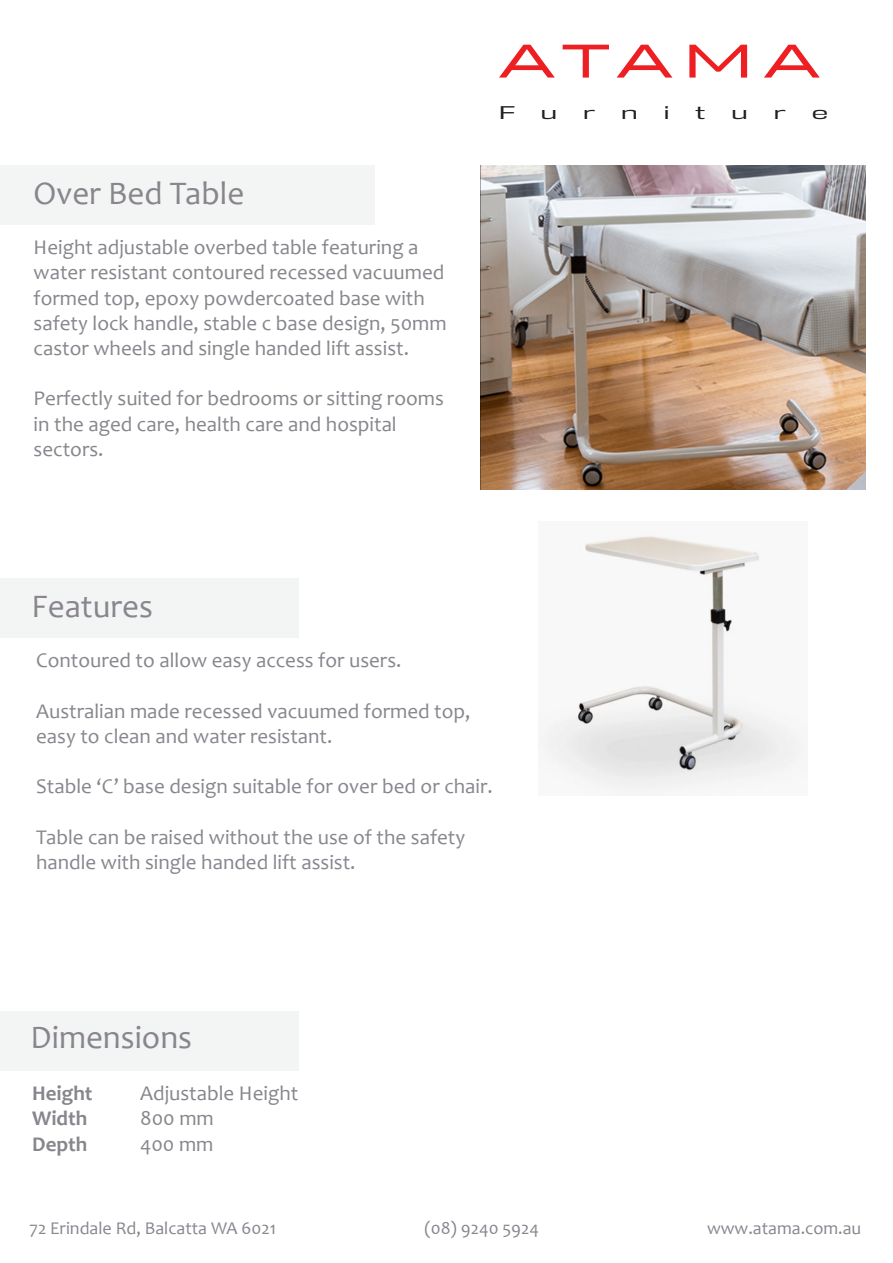
<style>
.page{position:relative;width:893px;height:1263px;background:#fff}
.page>*{position:absolute;margin:0;border:0;box-sizing:border-box;transform-origin:0 0}
.t1{font:500 46.95px "Halogen";letter-spacing:.17em;color:#ee1f23;scale:1.22 1}
.t2{font:33px "Candara";color:#88858c}
.t3{font:21px/25.2px "Candara";color:#88858c}
.t4{font:21px "Candara";color:#88868e}
.t5{font:700 21px "Candara";color:#88858c}
.t6{font:18px "Candara";color:#88868e}
.t7{font:16.95px "DDT Bk";color:#231f20;scale:1.6 1}
</style>
<div class="page">
<div style="left:0;top:578px;width:299px;height:59px;background:#f3f4f4"></div>
<div style="left:0;top:1011px;width:299px;height:60px;background:#f3f4f4"></div>
<div style="left:0;top:165px;width:375px;height:60px;background:#f3f4f4"></div>
<img style="left:481px;top:165px;width:384px;height:324px">
<img style="left:542px;top:535px;width:260px;height:256px">
<p class="t2" style="left:34px;top:173px;width:212px">Over Bed Table</p>
<p class="t3" style="left:34px;top:235px;width:386px">Height adjustable overbed table featuring a</p>
<p class="t3" style="left:34px;top:260px;width:414px">water resistant contoured recessed vacuumed formed top, epoxy powdercoated base with safety lock handle, stable c base design, 50mm castor wheels and single handed lift assist.</p>
<p class="t3" style="left:34px;top:386px;width:412px">Perfectly suited for bedrooms or sitting rooms in the aged care, health care and hospital</p>
<p class="t3" style="left:34px;top:436px;width:71px">sectors.</p>
<p class="t1" style="left:499px;top:32px;width:264px">ATAMA</p>
<p class="t7" style="left:499px;top:102px;width:12px">F</p>
<p class="t7" style="left:540px;top:102px;width:12px">u</p>
<p class="t7" style="left:583px;top:102px;width:9px">r</p>
<p class="t7" style="left:621px;top:102px;width:12px">n</p>
<p class="t7" style="left:663px;top:102px;width:6px">i</p>
<p class="t7" style="left:695px;top:102px;width:8px">t</p>
<p class="t7" style="left:731px;top:102px;width:12px">u</p>
<p class="t7" style="left:774px;top:102px;width:9px">r</p>
<p class="t7" style="left:811px;top:102px;width:12px">e</p>
<p class="t2" style="left:32px;top:585px;width:123px">Features</p>
<p class="t4" style="left:36px;top:647px;width:367px">Contoured to allow easy access for users.</p>
<p class="t4" style="left:36px;top:698px;width:436px">Australian made recessed vacuumed formed top,</p>
<p class="t4" style="left:36px;top:723px;width:298px">easy to clean and water resistant.</p>
<p class="t4" style="left:36px;top:773px;width:458px">Stable ‘C’ base design suitable for over bed or chair.</p>
<p class="t4" style="left:36px;top:824px;width:431px">Table can be raised without the use of the safety</p>
<p class="t4" style="left:36px;top:849px;width:321px">handle with single handed lift assist.</p>
<p class="t2" style="left:31px;top:1017px;width:163px">Dimensions</p>
<p class="t5" style="left:32px;top:1080px;width:62px">Height</p>
<p class="t3" style="left:140px;top:1080px;width:160px">Adjustable Height</p>
<p class="t5" style="left:32px;top:1105px;width:57px">Width</p>
<p class="t3" style="left:140px;top:1106px;width:75px">800 mm</p>
<p class="t5" style="left:32px;top:1130px;width:57px">Depth</p>
<p class="t3" style="left:140px;top:1131px;width:75px">400 mm</p>
<p class="t6" style="left:30px;top:1217px;width:248px">72 Erindale Rd, Balcatta WA 6021</p>
<p class="t6" style="left:424px;top:1217px;width:116px">(08) 9240 5924</p>
<p class="t6" style="left:707px;top:1217px;width:156px">www.atama.com.au</p>
</div>
